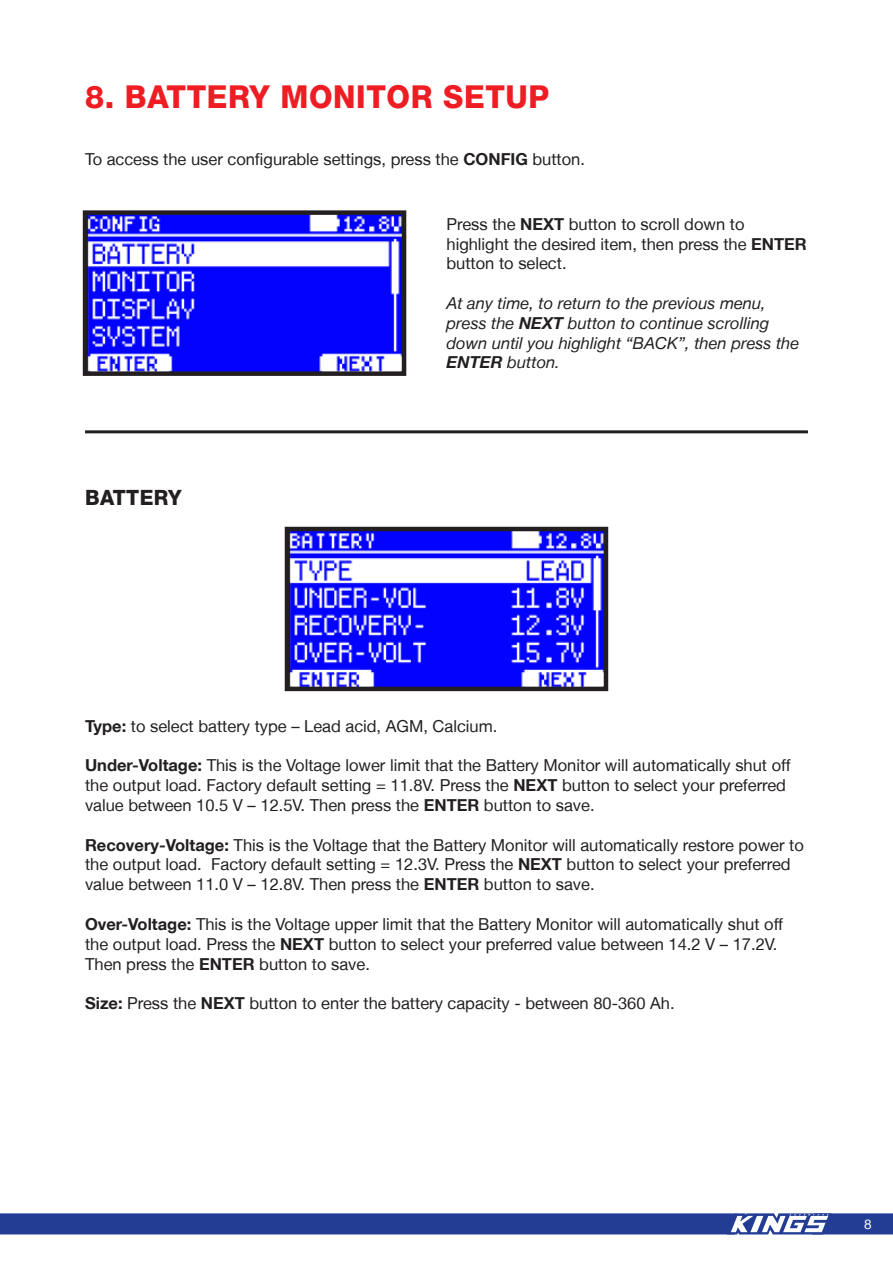
<style>
.page{position:relative;width:893px;height:1263px;background:#fff}
.page>*{position:absolute;margin:0;border:0;box-sizing:border-box;transform-origin:0 0}
.Titles{font:800 31.5px "Helvetica Neue LT";letter-spacing:.02em;color:#ee1d23;scale:.96 1}
.Table_Titles{font:800 21px "Helvetica Neue LT";letter-spacing:.02em;color:#231f20;scale:.96 1}
.Regular_Text{font:16.5px/19.8px "Helvetica Neue LT";color:#231f20}
.Regular_Text-2{font:italic 16.5px/19.8px "Helvetica Neue LT";color:#231f20}
.t1{font:13.5px "Helvetica Neue LT";color:#fff}
.s1{font-weight:700}
</style>
<div class="page">
<svg style="left:0;top:1213px;width:893px;height:21px;background:#324a9c"></svg>
<svg style="left:82px;top:210px;width:325px;height:166px"></svg>
<svg style="left:284px;top:526px;width:325px;height:166px"></svg>
<hr style="left:85px;top:430px;width:723px;height:3px;background:#231f20">
<p class="Titles" style="left:85px;top:78px;width:485px">8. BATTERY MONITOR SETUP</p>
<p class="Regular_Text" style="left:85px;top:149px;width:501px">To access the user configurable settings, press the <span class="s1">CONFIG</span> button.</p>
<p class="Table_Titles" style="left:85px;top:485px;width:102px">BATTERY</p>
<p class="Regular_Text" style="left:446px;top:214px;width:362px">Press the <span class="s1">NEXT</span> button to scroll down to highlight the desired item, then press the <span class="s1">ENTER </span>button to select.</p>
<p class="Regular_Text-2" style="left:446px;top:293px;width:354px">At any time, to return to the previous menu, press the <span class="s1">NEXT</span> button to continue scrolling down until you highlight “BACK”, then press the <span class="s1">ENTER</span> button.</p>
<p class="Regular_Text" style="left:85px;top:716px;width:414px"><span class="s1">Type:</span> to select battery type – Lead acid, AGM, Calcium.</p>
<p class="Regular_Text" style="left:85px;top:755px;width:707px"><span class="s1">Under-Voltage:</span> This is the Voltage lower limit that the Battery Monitor will automatically shut off the output load. Factory default setting = 11.8V. Press the <span class="s1">NEXT</span> button to select your preferred value between 10.5 V – 12.5V. Then press the <span class="s1">ENTER</span> button to save.</p>
<p class="Regular_Text" style="left:85px;top:835px;width:720px"><span class="s1">Recovery-Voltage:</span> This is the Voltage that the Battery Monitor will automatically restore power to the output load. Factory default setting = 12.3V. Press the <span class="s1">NEXT</span> button to select your preferred value between 11.0 V – 12.8V. Then press the <span class="s1">ENTER</span> button to save.</p>
<p class="Regular_Text" style="left:85px;top:914px;width:700px"><span class="s1">Over-Voltage:</span> This is the Voltage upper limit that the Battery Monitor will automatically shut off the output load. Press the <span class="s1">NEXT</span> button to select your preferred value between 14.2 V – 17.2V.<br>Then press the <span class="s1">ENTER</span> button to save.</p>
<p class="Regular_Text" style="left:85px;top:993px;width:591px"><span class="s1">Size:</span> Press the <span class="s1">NEXT</span> button to enter the battery capacity - between 80-360 Ah.</p>
<p class="t1" style="left:864px;top:1216px;width:9px">8</p>
</div>
